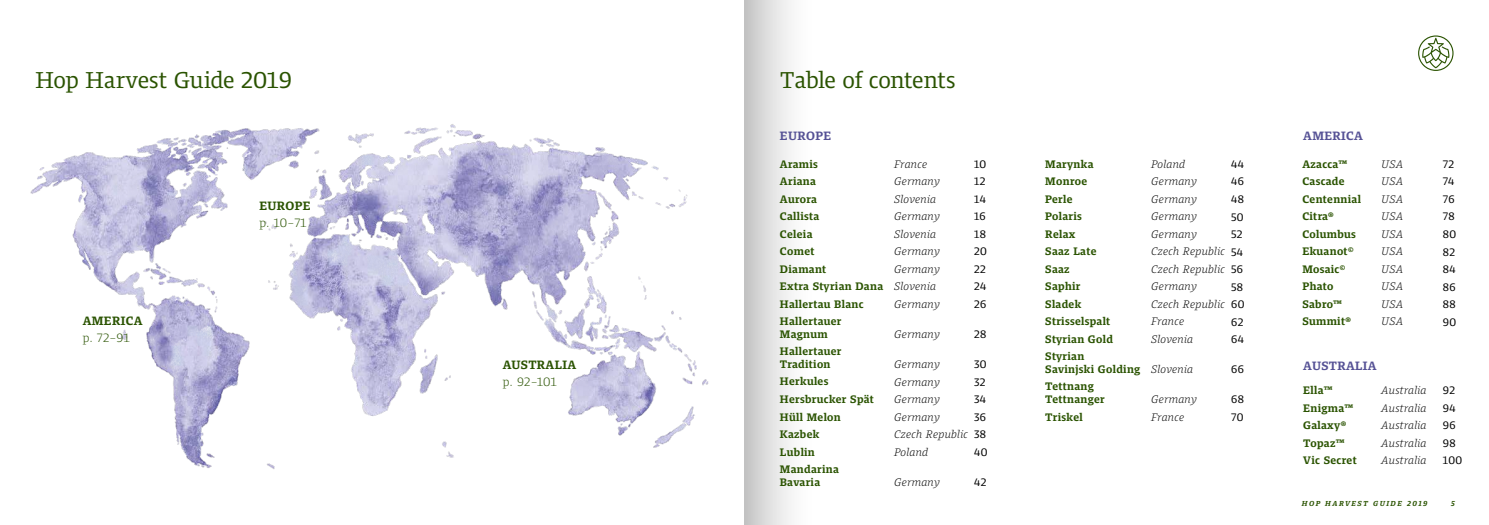
<style>
.page{position:relative;width:1489px;height:525px;background:#fff}
.page>*{position:absolute;margin:0;border:0;box-sizing:border-box;transform-origin:0 0}
.t1{font:23.75px "Hop One";letter-spacing:-.01em;color:#2a5300}
.t2{font:700 12.5px "Hop One";letter-spacing:.03em;color:#555195}
.t3{font:700 12.5px "Hop One";letter-spacing:.03em;color:#2a5300}
.t4{font:300 12.5px "Hop One";letter-spacing:.03em;color:#2a5300}
.t5{font:700 11.25px/17.5px "Hop One";letter-spacing:.03em;color:#2a5300}
.t6{font:italic 300 11.25px/17.5px "Hop One";letter-spacing:.03em;color:#000}
.t7{font:11.25px/17.5px "Hop One";color:#000}
.t8{font:italic 700 7.5px "Hop One";letter-spacing:.2em;color:#2a5300}
</style>
<div class="page">
<div style="left:744px;top:0;width:78px;height:524px;background:linear-gradient(to right,#cacaca,#fff)"></div>
<svg style="left:1418px;top:35px;width:35px;height:36px"></svg>
<img style="left:30px;top:124px;width:679px;height:345px">
<h1 class="t1" style="left:35px;top:63px;width:258px">Hop Harvest Guide 2019</h1>
<h1 class="t1" style="left:780px;top:63px;width:177px">Table of contents</h1>
<p class="t2" style="left:780px;top:126px;width:53px">EUROPE</p>
<p class="t5" style="left:780px;top:154px;width:105px">Aramis<br>Ariana<br>Aurora<br>Callista<br>Celeia<br>Comet<br>Diamant<br>Extra Styrian Dana<br>Hallertau Blanc<br>Hallertauer</p>
<p class="t5" style="left:780px;top:324px;width:63px">Magnum<br>Hallertauer</p>
<p class="t5" style="left:780px;top:354px;width:95px">Tradition<br>Herkules<br>Hersbrucker Spät<br>Hüll Melon<br>Kazbek<br>Lublin<br>Mandarina</p>
<p class="t5" style="left:780px;top:472px;width:42px">Bavaria</p>
<p class="t2" style="left:1303px;top:126px;width:61px">AMERICA</p>
<p class="t5" style="left:1045px;top:154px;width:69px">Marynka<br>Monroe<br>Perle<br>Polaris<br>Relax<br>Saaz Late<br>Saaz<br>Saphir<br>Sladek<br>Strisselspalt<br>Styrian Gold<br>Styrian</p>
<p class="t5" style="left:1045px;top:359px;width:96px">Savinjski Golding<br>Tettnang</p>
<p class="t5" style="left:1045px;top:389px;width:61px">Tettnanger<br>Triskel</p>
<p class="t6" style="left:1150px;top:154px;width:75px">Poland<br>Germany<br>Germany<br>Germany<br>Germany<br>Czech Republic<br>Czech Republic<br>Germany<br>Czech Republic<br>France<br>Slovenia</p>
<p class="t6" style="left:1150px;top:359px;width:44px">Slovenia</p>
<p class="t6" style="left:1150px;top:389px;width:47px">Germany<br>France</p>
<p class="t5" style="left:1302px;top:154px;width:60px">Azacca™<br>Cascade<br>Centennial<br>Citra®<br>Columbus<br>Ekuanot<sup>©<br></sup>Mosaic<sup>©<br></sup>Phato<br>Sabro™<br>Summit®</p>
<p class="t6" style="left:1381px;top:154px;width:23px;text-align:justify">USA USA USA USA USA USA USA USA USA</p>
<p class="t7" style="left:974px;top:154px;width:14px;text-align:justify">10<br>12<br>14<br>16<br>18<br>20<br>22<br>24<br>26</p>
<p class="t7" style="left:974px;top:324px;width:14px">28</p>
<p class="t7" style="left:974px;top:354px;width:15px">30<br>32<br>34<br>36<br>38<br>40</p>
<p class="t7" style="left:974px;top:472px;width:14px">42</p>
<p class="t6" style="left:894px;top:154px;width:47px">France<br>Germany<br>Slovenia<br>Germany<br>Slovenia<br>Germany<br>Germany<br>Slovenia<br>Germany</p>
<p class="t6" style="left:894px;top:324px;width:47px">Germany</p>
<p class="t6" style="left:894px;top:354px;width:75px">Germany<br>Germany<br>Germany<br>Germany<br>Czech Republic<br>Poland</p>
<p class="t6" style="left:894px;top:472px;width:47px">Germany</p>
<p class="t7" style="left:1231px;top:154px;width:15px">44<br>46<br>48<br>50<br>52<br>54<br>56<br>58<br>60<br>62<br>64</p>
<p class="t7" style="left:1231px;top:359px;width:14px">66</p>
<p class="t7" style="left:1231px;top:389px;width:14px">68<br>70</p>
<p class="t3" style="left:259px;top:196px;width:53px">EUROPE</p>
<p class="t4" style="left:259px;top:214px;width:49px">p. 10-71</p>
<p class="t3" style="left:83px;top:311px;width:61px">AMERICA</p>
<p class="t6" style="left:1381px;top:312px;width:23px">USA</p>
<p class="t4" style="left:83px;top:329px;width:48px">p. 72-91</p>
<p class="t3" style="left:502px;top:355px;width:75px">AUSTRALIA</p>
<p class="t4" style="left:502px;top:373px;width:56px">p. 92-101</p>
<p class="t2" style="left:1303px;top:356px;width:75px">AUSTRALIA</p>
<p class="t5" style="left:1303px;top:380px;width:55px">Ella™<br>Enigma™<br>Galaxy®<br>Topaz™<br>Vic Secret</p>
<p class="t6" style="left:1381px;top:380px;width:47px;text-align:justify">Australia Australia Australia Australia Australia</p>
<p class="t8" style="left:1301px;top:497px;width:127px">HOP HARVEST GUIDE 2019</p>
<p class="t7" style="left:1442px;top:154px;width:15px">72<br>74<br>76<br>78<br>80<br>82<br>84<br>86<br>88<br>90</p>
<p class="t7" style="left:1442px;top:380px;width:21px">92<br>94<br>96<br>98<br>100</p>
<p class="t8" style="left:1450px;top:497px;width:5px">5</p>
</div>
